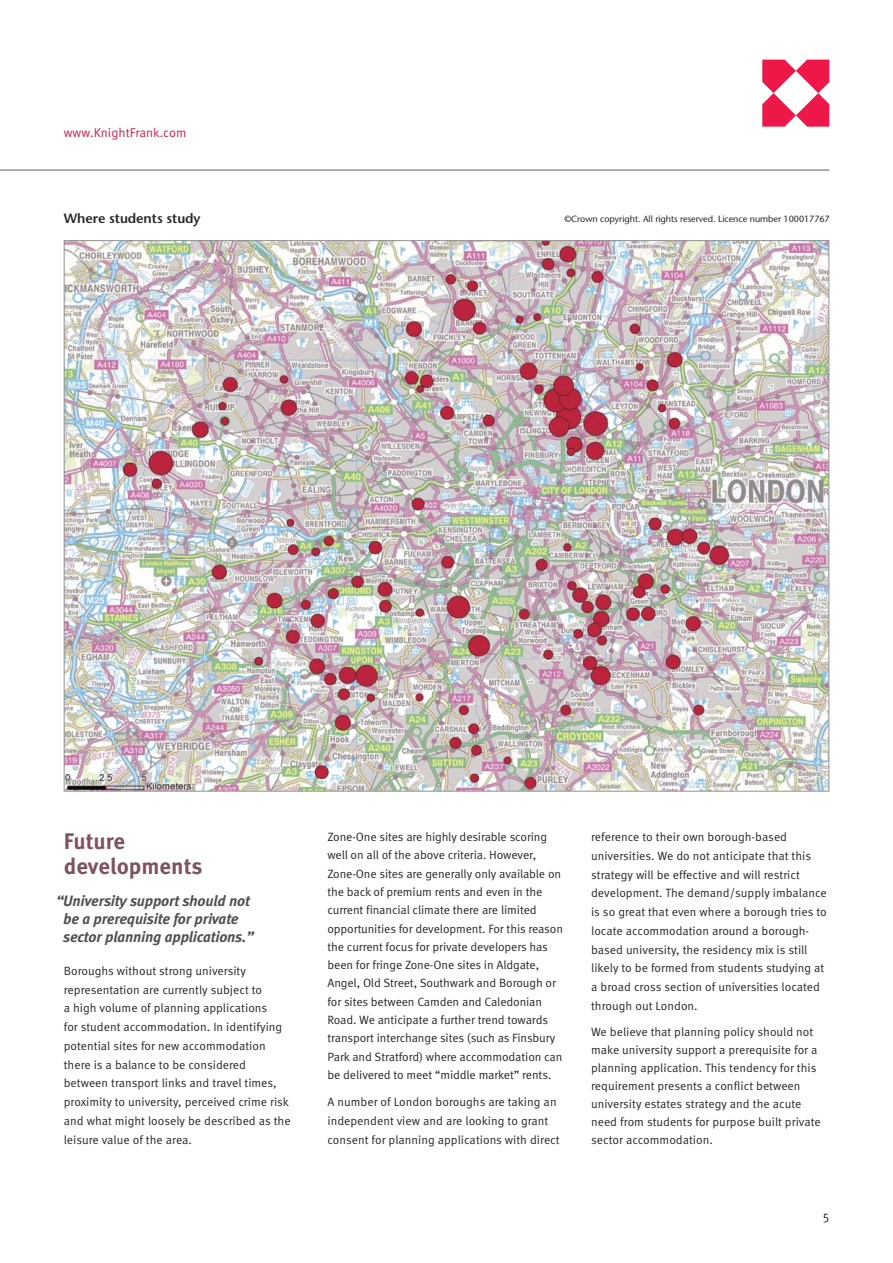
<style>
.page{position:relative;width:893px;height:1263px;background:#fff}
.page>*{position:absolute;margin:0;border:0;box-sizing:border-box;transform-origin:0 0}
.t1{font:700 22.5px/25.5px "KF Meta OT";color:#7e5260}
.t2{font:italic 700 15px/18px "KF Meta OT";letter-spacing:-.015em;color:#525152;text-align:center}
.t3{font:600 13.5px "Stone Sans";letter-spacing:-.005em;color:#272627}
.t4{font:12.75px "KF Meta OT";color:#cc1e4a}
.t5{font:12.75px "KF Meta OT";color:#272627}
.t6{font:12px/18.8px "KF Meta OT";letter-spacing:-.005em;color:#272627}
.t7{font:9px "Stone Sans";letter-spacing:-.005em;color:#272627}
</style>
<div class="page">
<hr style="left:0;top:169px;width:829px;height:2px;background:#939393">
<svg style="left:762px;top:60px;width:67px;height:67px"></svg>
<img style="left:66px;top:242px;width:761px;height:548px">
<p class="t4" style="left:64px;top:128px;width:124px">www.KnightFrank.com</p>
<p class="t3" style="left:64px;top:213px;width:138px">Where students study</p>
<p class="t7" style="left:564px;top:216px;width:267px">©Crown copyright. All rights reserved. Licence number 100017767</p>
<h1 class="t1" style="left:64px;top:830px;width:140px">Future developments</h1>
<p class="t2" style="left:56px;top:893px;width:199px">“University support should not be a prerequisite for private sector planning applications.”</p>
<p class="t6" style="left:64px;top:962px;width:228px">Boroughs without strong university representation are currently subject to<br>a high volume of planning applications<br>for student accommodation. In identifying potential sites for new accommodation there is a balance to be considered between transport links and travel times, proximity to university, perceived crime risk and what might loosely be described as the leisure value of the area.</p>
<p class="t6" style="left:327px;top:829px;width:237px;line-height:18.3px">Zone-One sites are highly desirable scoring well on all of the above criteria. However, Zone-One sites are generally only available on the back of premium rents and even in the current financial climate there are limited opportunities for development. For this reason the current focus for private developers has been for fringe Zone-One sites in Aldgate, Angel, Old Street, Southwark and Borough or for sites between Camden and Caledonian Road. We anticipate a further trend towards transport interchange sites (such as Finsbury Park and Stratford) where accommodation can be delivered to meet “middle market” rents.</p>
<p class="t6" style="left:327px;top:1094px;width:234px">A number of London boroughs are taking an independent view and are looking to grant consent for planning applications with direct</p>
<p class="t6" style="left:591px;top:829px;width:237px">reference to their own borough-based universities. We do not anticipate that this strategy will be effective and will restrict development. The demand/supply imbalance is so great that even where a borough tries to locate accommodation around a borough&shy;based university, the residency mix is still likely to be formed from students studying at a broad cross section of universities located through out London.</p>
<p class="t6" style="left:591px;top:1024px;width:231px;line-height:18px">We believe that planning policy should not make university support a prerequisite for a planning application. This tendency for this requirement presents a conflict between university estates strategy and the acute need from students for purpose built private sector accommodation.</p>
<p class="t5" style="left:823px;top:1213px;width:8px">5</p>
</div>
